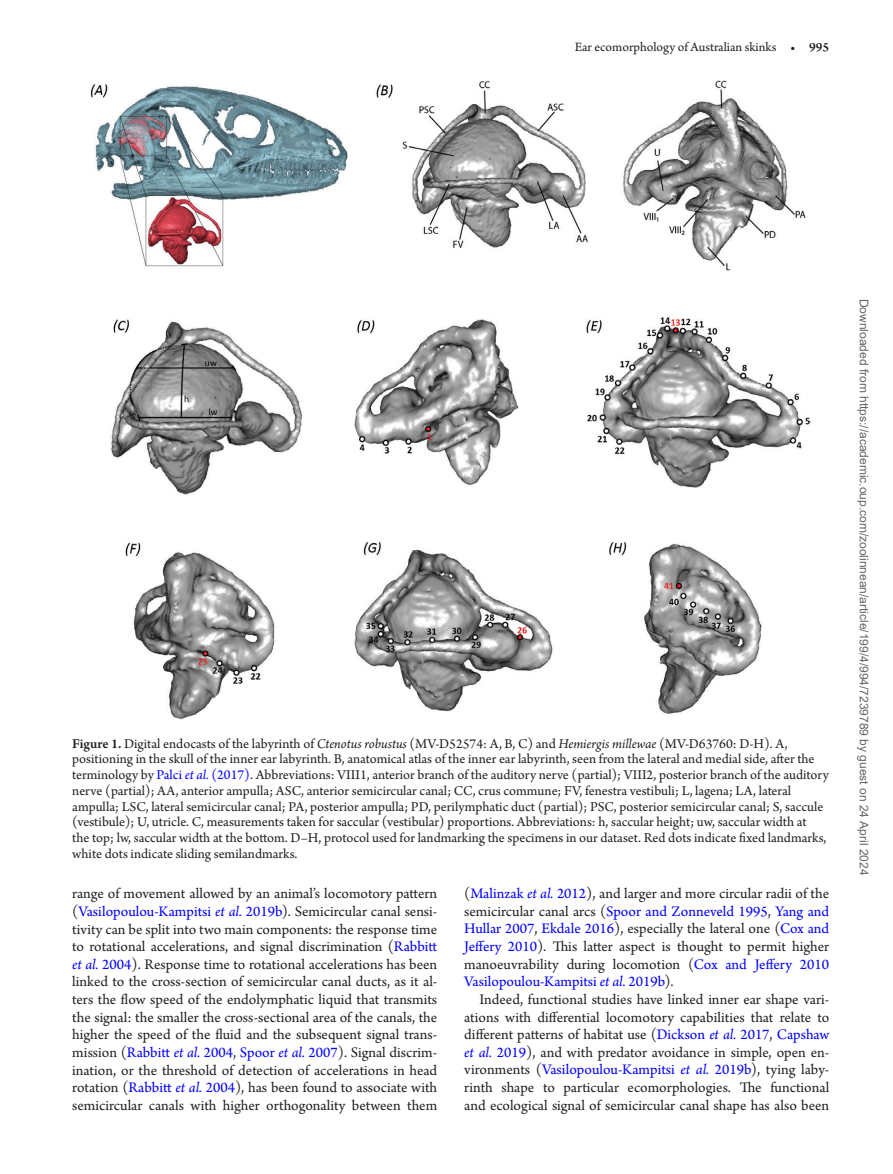
<style>
.page{position:relative;width:893px;height:1174px;background:#fff}
.page>*{position:absolute;margin:0;border:0;box-sizing:border-box;transform-origin:0 0}
.t1{font:15.3px/17.5px "Arno Pro";color:#231f20;text-align:justify}
.t2{font:14.25px/15.8px "Arno Pro";color:#231f20}
.t3{font:13.5px "Arno Pro";color:#231f20}
.t4{font:12px "Arial";color:#666}
.s1{font-weight:600}
.s2{font-style:italic}
.s3{color:#00f}
.s4{font-style:italic;color:#00f}
</style>
<div class="page">
<img style="left:91px;top:81px;width:720px;height:638px">
<p class="t3" style="left:575px;top:39px;width:256px">Ear ecomorphology of Australian skinks <span class="s1">• 995</span></p>
<p class="t2" style="left:72px;top:736px;width:758px"><span class="s1">Figure 1.</span> Digital endocasts of the labyrinth of <span class="s2">Ctenotus robustus</span> (MV-D52574: A, B, C) and <span class="s2">Hemiergis millewae</span> (MV-D63760: D-H). A, positioning in the skull of the inner ear labyrinth. B, anatomical atlas of the inner ear labyrinth, seen from the lateral and medial side, after the terminology by <span class="s3">Palci</span> <span class="s4">et al.</span> <span class="s3">(2017)</span>. Abbreviations: VIII1, anterior branch of the auditory nerve (partial); VIII2, posterior branch of the auditory nerve (partial); AA, anterior ampulla; ASC, anterior semicircular canal; CC, crus commune; FV, fenestra vestibuli; L, lagena; LA, lateral ampulla; LSC, lateral semicircular canal; PA, posterior ampulla; PD, perilymphatic duct (partial); PSC, posterior semicircular canal; S, saccule (vestibule); U, utricle. C, measurements taken for saccular (vestibular) proportions. Abbreviations: h, saccular height; uw, saccular width at<br>the top; lw, saccular width at the bottom. D–H, protocol used for landmarking the specimens in our dataset. Red dots indicate fixed landmarks, white dots indicate sliding semilandmarks.</p>
<p class="t1" style="left:72px;top:885px;width:367px">range of movement allowed by an animal’s locomotory pattern (<span class="s3">Vasilopoulou-Kampitsi</span> <span class="s4">et al.</span> <span class="s3">2019b</span>). Semicircular canal sensi&shy;tivity can be split into two main components: the response time to rotational accelerations, and signal discrimination (<span class="s3">Rabbitt </span><span class="s4">et al.</span> <span class="s3">2004</span>). Response time to rotational accelerations has been linked to the cross-section of semicircular canal ducts, as it al&shy;ters the flow speed of the endolymphatic liquid that transmits the signal: the smaller the cross-sectional area of the canals, the higher the speed of the fluid and the subsequent signal trans&shy;mission (<span class="s3">Rabbitt</span> <span class="s4">et al.</span> <span class="s3">2004</span>, <span class="s3">Spoor</span> <span class="s4">et al.</span> <span class="s3">2007</span>). Signal discrim&shy;ination, or the threshold of detection of accelerations in head rotation (<span class="s3">Rabbitt</span> <span class="s4">et al.</span> <span class="s3">2004</span>), has been found to associate with semicircular canals with higher orthogonality between them</p>
<p class="t1" style="left:464px;top:885px;width:366px">(<span class="s3">Malinzak</span> <span class="s4">et al.</span> <span class="s3">2012</span>), and larger and more circular radii of the semicircular canal arcs (<span class="s3">Spoor and Zonneveld 1995</span>, <span class="s3">Yang and Hullar 2007</span>, <span class="s3">Ekdale 2016</span>), especially the lateral one (<span class="s3">Cox and Jeffery 2010</span>). This latter aspect is thought to permit higher manoeuvrability during locomotion (<span class="s3">Cox and Jeffery 2010<br>Vasilopoulou-Kampitsi</span> <span class="s4">et al.</span> <span class="s3">2019b</span>).</p>
<p class="t1" style="left:464px;top:991px;width:366px;text-indent:15px">Indeed, functional studies have linked inner ear shape vari&shy;ations with differential locomotory capabilities that relate to different patterns of habitat use (<span class="s3">Dickson</span> <span class="s4">et al.</span> <span class="s3">2017</span>, <span class="s3">Capshaw </span><span class="s4">et al.</span> <span class="s3">2019</span>), and with predator avoidance in simple, open en&shy;vironments (<span class="s3">Vasilopoulou-Kampitsi</span> <span class="s4">et al.</span> <span class="s3">2019b</span>), tying laby&shy;rinth shape to particular ecomorphologies. The functional and ecological signal of semicircular canal shape has also been</p>
<p class="t4" style="left:868px;top:298px;width:578px;rotate:90deg">Downloaded from https://academic.oup.com/zoolinnean/article/199/4/994/7239789 by guest on 24 April 2024</p>
</div>
